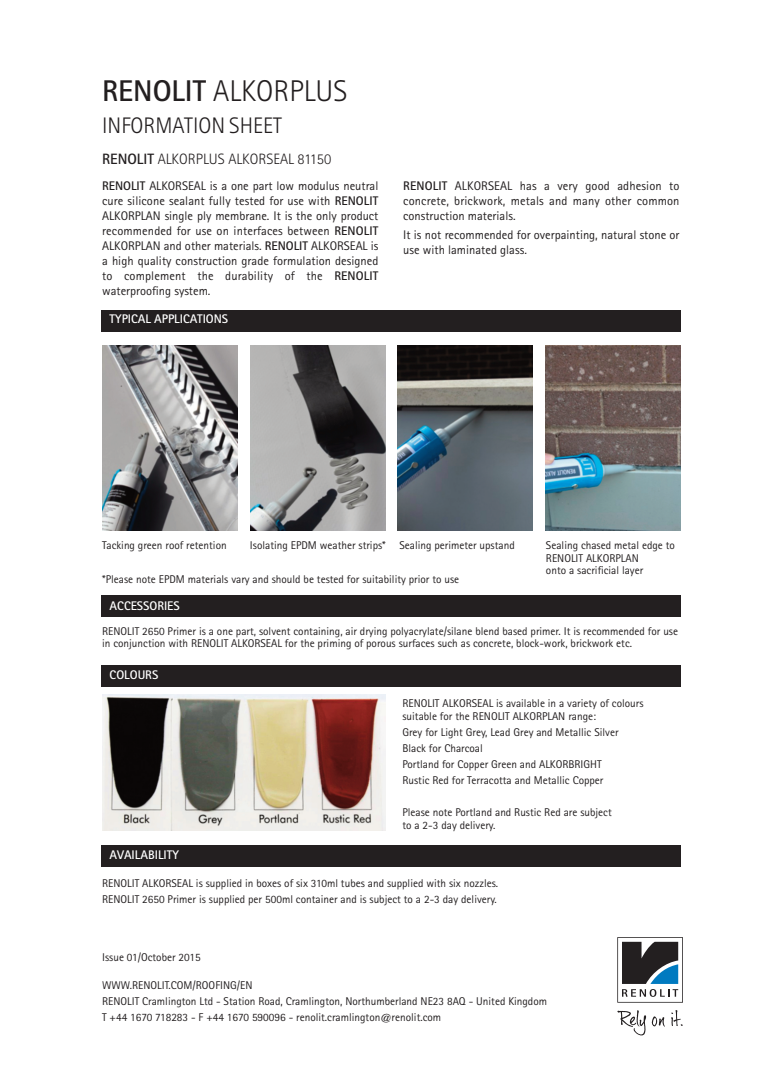
<style>
.page{position:relative;width:780px;height:1088px;background:#fff}
.page>*{position:absolute;margin:0;border:0;box-sizing:border-box;transform-origin:0 0}
.t1{font:300 30px "Rotis Sans Serif Pro";color:#231f20}
.t2{font:300 22.5px "Rotis Sans Serif Pro";color:#231f20}
.t3{font:300 15px "Rotis Sans Serif Pro";color:#231f20}
.t4{font:12.5px/15px "Rotis Sans Serif Pro";color:#231f20;text-align:justify}
.t5{font:700 12.5px "Rotis Sans Serif Pro";color:#fff}
.t6{font:11.25px/16px "Rotis Sans Serif Pro";color:#231f20}
.s1{font-weight:700}
</style>
<div class="page">
<div style="left:101px;top:310px;width:580px;height:21px;background:#231f20"></div>
<div style="left:101px;top:595px;width:580px;height:22px;background:#231f20"></div>
<div style="left:101px;top:845px;width:580px;height:21px;background:#231f20"></div>
<div style="left:101px;top:665px;width:580px;height:21px;background:#231f20"></div>
<img style="left:545px;top:345px;width:135px;height:185px">
<img style="left:398px;top:345px;width:134px;height:185px">
<img style="left:250px;top:345px;width:135px;height:185px">
<img style="left:102px;top:345px;width:135px;height:185px">
<img style="left:102px;top:695px;width:283px;height:135px">
<svg style="left:617px;top:937px;width:65px;height:65px"></svg>
<svg style="left:671px;top:1010px;width:11px;height:16px"></svg>
<svg style="left:617px;top:1010px;width:48px;height:25px"></svg>
<h1 class="t1" style="left:102px;top:81px;width:246px"><span class="s1">RENOLIT</span> ALKORPLUS</h1>
<h2 class="t2" style="left:102px;top:117px;width:181px">INFORMATION SHEET</h2>
<h3 class="t3" style="left:102px;top:154px;width:231px"><span class="s1">RENOLIT</span> ALKORPLUS ALKORSEAL 81150</h3>
<p class="t4" style="left:102px;top:180px;width:278px"><span class="s1">RENOLIT</span> ALKORSEAL is a one part low modulus neutral cure silicone sealant fully tested for use with <span class="s1">RENOLIT </span>ALKORPLAN single ply membrane. It is the only product recommended for use on interfaces between <span class="s1">RENOLIT </span>ALKORPLAN and other materials. <span class="s1">RENOLIT</span> ALKORSEAL is a high quality construction grade formulation designed to complement the durability of the <span class="s1">RENOLIT </span>waterproofing system.</p>
<p class="t4" style="left:403px;top:180px;width:278px"><span class="s1">RENOLIT</span> ALKORSEAL has a very good adhesion to concrete, brickwork, metals and many other common construction materials.</p>
<p class="t4" style="left:403px;top:228px;width:278px">It is not recommended for overpainting, natural stone or use with laminated glass.</p>
<p class="t5" style="left:110px;top:314px;width:120px">TYPICAL APPLICATIONS</p>
<p class="t6" style="left:102px;top:538px;width:126px">Tacking green roof retention</p>
<p class="t6" style="left:250px;top:538px;width:266px">Isolating EPDM weather strips* Sealing perimeter upstand</p>
<p class="t6" style="left:546px;top:540px;width:130px;line-height:12.5px">Sealing chased metal edge to<br>RENOLIT ALKORPLAN<br>onto a sacrificial layer</p>
<p class="t6" style="left:102px;top:572px;width:358px">*Please note EPDM materials vary and should be tested for suitability prior to use</p>
<p class="t5" style="left:110px;top:601px;width:72px">ACCESSORIES</p>
<p class="t6" style="left:102px;top:626px;width:577px;line-height:12.5px">RENOLIT 2650 Primer is a one part, solvent containing, air drying polyacrylate/silane blend based primer. It is recommended for use in conjunction with RENOLIT ALKORSEAL for the priming of porous surfaces such as concrete, block-work, brickwork etc.</p>
<p class="t5" style="left:110px;top:670px;width:50px">COLOURS</p>
<p class="t5" style="left:110px;top:851px;width:71px">AVAILABILITY</p>
<p class="t6" style="left:402px;top:698px;width:243px;line-height:12.5px">RENOLIT ALKORSEAL is available in a variety of colours suitable for the RENOLIT ALKORPLAN range:</p>
<p class="t6" style="left:402px;top:725px;width:217px">Grey for Light Grey, Lead Grey and Metallic Silver Black for Charcoal<br>Portland for Copper Green and ALKORBRIGHT Rustic Red for Terracotta and Metallic Copper</p>
<p class="t6" style="left:402px;top:807px;width:211px;line-height:12.5px">Please note Portland and Rustic Red are subject to a 2-3 day delivery.</p>
<p class="t6" style="left:102px;top:876px;width:397px">RENOLIT ALKORSEAL is supplied in boxes of six 310ml tubes and supplied with six nozzles.<br>RENOLIT 2650 Primer is supplied per 500ml container and is subject to a 2-3 day delivery.</p>
<p class="t6" style="left:102px;top:950px;width:100px">Issue 01/October 2015</p>
<p class="t6" style="left:102px;top:978px;width:446px">WWW.RENOLIT.COM/ROOFING/EN<br>RENOLIT Cramlington Ltd - Station Road, Cramlington, Northumberland NE23 8AQ - United Kingdom<br>T +44 1670 718283 - F +44 1670 590096 - renolit.cramlington@renolit.com</p>
</div>
